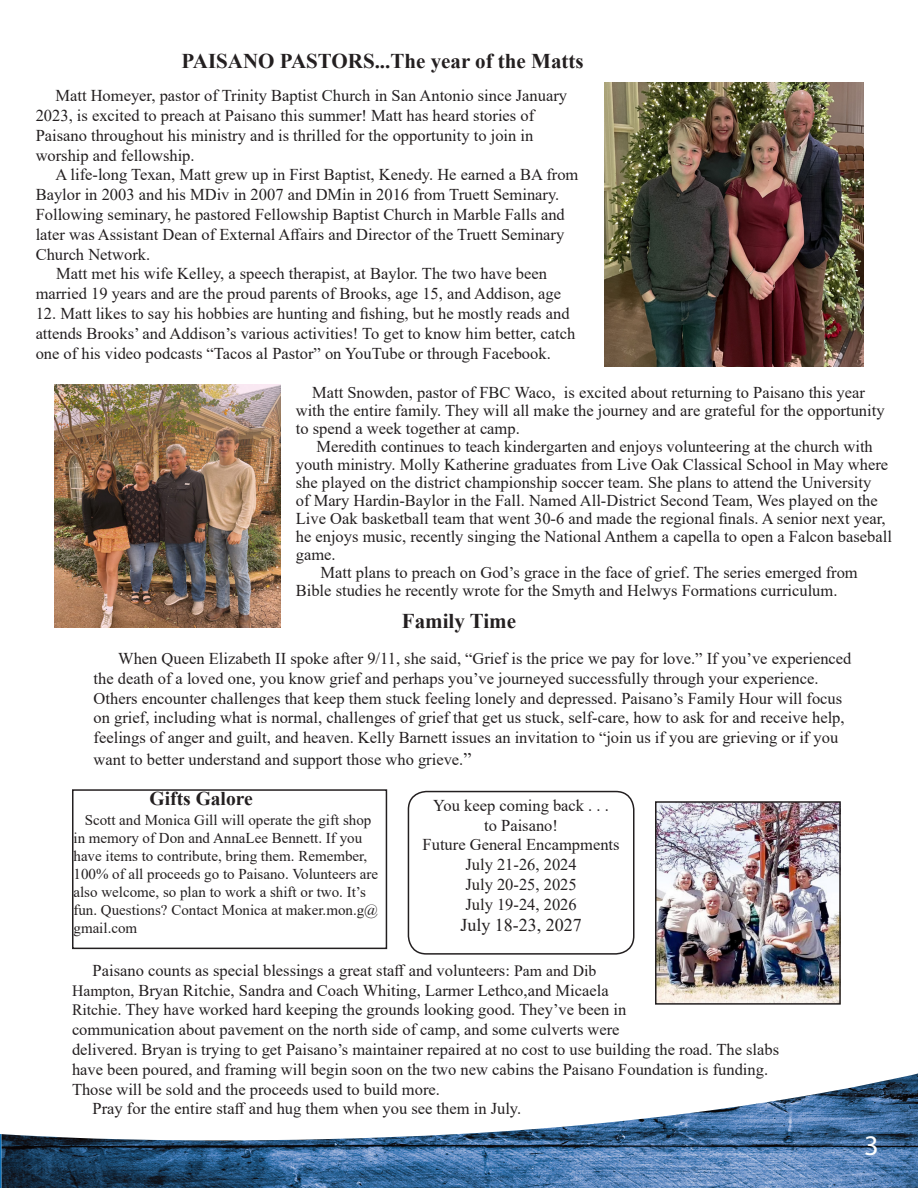
<style>
.page{position:relative;width:918px;height:1188px;background:#fff}
.page>*{position:absolute;margin:0;border:0;box-sizing:border-box;transform-origin:0 0}
.t1{font:28.5px "Myriad Pro";color:#fff}
.t2{font:700 21px "Times New Roman";color:#231f20}
.t3{font:700 19.5px "Times New Roman";color:#231f20}
.t4{font:18px "Times New Roman";color:#231f20}
.t5{font:16.5px/18px "Times New Roman";color:#231f20}
.t6{font:15px/18px "Times New Roman";color:#231f20}
.s1{font-size:18px}
.s2{font-size:15.75px}
</style>
<div class="page">
<img style="left:756px;top:1074px;width:162px;height:114px">
<img style="left:594px;top:1104px;width:163px;height:84px">
<img style="left:2px;top:1124px;width:593px;height:64px">
<img style="left:605px;top:82px;width:259px;height:284px">
<img style="left:54px;top:385px;width:227px;height:243px">
<div style="left:72px;top:789px;width:315px;height:160px;border:2px solid #231f20"></div>
<img style="left:658px;top:804px;width:180px;height:198px">
<div style="left:655px;top:801px;width:186px;height:204px;border:2px solid #231f20"></div>
<div style="left:408px;top:791px;width:226px;height:164px;border:2px solid #231f20;border-radius:18px"></div>
<p class="t2" style="left:182px;top:46px;width:404px">PAISANO PASTORS...The year of the Matts</p>
<p class="t5" style="left:55px;top:86px;width:513px">Matt Homeyer, pastor of Trinity Baptist Church in San Antonio since January</p>
<p class="t5" style="left:36px;top:106px;width:500px">2023, is excited to preach at Paisano this summer! Matt has heard stories of</p>
<p class="t5" style="left:36px;top:126px;width:499px">Paisano throughout his ministry and is thrilled for the opportunity to join in</p>
<p class="t5" style="left:36px;top:146px;width:161px">worship and fellowship.</p>
<p class="t5" style="left:55px;top:165px;width:525px">A life-long Texan, Matt grew up in First Baptist, Kenedy. He earned a BA from</p>
<p class="t5" style="left:36px;top:185px;width:525px">Baylor in 2003 and his MDiv in 2007 and DMin in 2016 from Truett Seminary.</p>
<p class="t5" style="left:36px;top:205px;width:531px">Following seminary, he pastored Fellowship Baptist Church in Marble Falls and</p>
<p class="t5" style="left:36px;top:225px;width:530px">later was Assistant Dean of External Affairs and Director of the Truett Seminary</p>
<p class="t5" style="left:36px;top:245px;width:116px">Church Network.</p>
<p class="t5" style="left:56px;top:264px;width:492px">Matt met his wife Kelley, a speech therapist, at Baylor. The two have been</p>
<p class="t5" style="left:36px;top:284px;width:527px">married 19 years and are the proud parents of Brooks, age 15, and Addison, age</p>
<p class="t5" style="left:36px;top:303px;width:541px;line-height:19.8px">12. Matt likes to say his hobbies are hunting and fishing, but he mostly reads and attends Brooks’ and Addison’s various activities! To get to know him better, catch one of his video podcasts “Tacos al Pastor” on YouTube or through Facebook.</p>
<p class="t5" style="left:296px;top:383px;width:590px;text-indent:16px">Matt Snowden, pastor of FBC Waco, is excited about returning to Paisano this year with the entire family. They will all make the journey and are grateful for the opportunity to spend a week together at camp.</p>
<p class="t5" style="left:296px;top:437px;width:598px;text-indent:21px">Meredith continues to teach kindergarten and enjoys volunteering at the church with youth ministry. Molly Katherine graduates from Live Oak Classical School in May where she played on the district championship soccer team. She plans to attend the University<br>of Mary Hardin-Baylor in the Fall. Named All-District Second Team, Wes played on the Live Oak basketball team that went 30-6 and made the regional finals. A senior next year, he enjoys music, recently singing the National Anthem a capella to open a Falcon baseball game.</p>
<p class="t5" style="left:296px;top:563px;width:564px;text-indent:25px">Matt plans to preach on God’s grace in the face of grief. The series emerged from<br>Bible studies he recently wrote for the Smyth and Helwys Formations curriculum.</p>
<p class="t2" style="left:402px;top:606px;width:116px">Family Time</p>
<p class="t5" style="left:94px;top:648px;width:759px;line-height:19.8px;text-indent:25px">When Queen Elizabeth II spoke after 9/11, she said, “Grief is the price we pay for love.” If you’ve experienced the death of a loved one, you know grief and perhaps you’ve journeyed successfully through your experience.<br>Others encounter challenges that keep them stuck feeling lonely and depressed. Paisano’s Family Hour will focus on grief, including what is normal, challenges of grief that get us stuck, self-care, how to ask for and receive help, feelings of anger and guilt, and heaven. Kelly Barnett issues an invitation to “join us if you are grieving or if you</p>
<p class="t5" style="left:94px;top:750px;width:379px">want to better understand and support those who grieve.<span class="s1">”</span></p>
<p class="t3" style="left:150px;top:784px;width:105px">Gifts Galore</p>
<p class="t6" style="left:74px;top:810px;width:306px;text-indent:11px">Scott and Monica Gill will operate the gift shop in memory of Don and AnnaLee Bennett. If you have items to contribute, bring them. Remember, 100% of all proceeds go to Paisano. Volunteers are also welcome, so plan to work a shift or two. It’s fun. Questions? Contact Monica at maker.mon.g@ gmail.com</p>
<p class="t5" style="left:433px;top:796px;width:177px">You keep coming back . . .</p>
<p class="t5" style="left:484px;top:815px;width:75px">to Paisano!</p>
<p class="t5" style="left:423px;top:835px;width:199px">Future General Encampments</p>
<p class="t5" style="left:465px;top:855px;width:113px">July 21-26, 2024</p>
<p class="t5" style="left:465px;top:875px;width:113px">July 20-25, 2025</p>
<p class="t5" style="left:465px;top:895px;width:113px">July 19-24, 2026</p>
<p class="t4" style="left:460px;top:913px;width:123px">July 18-23, 2027</p>
<p class="t5" style="left:93px;top:961px;width:505px">Paisano counts as special blessings a great staff and volunteers: <span class="s2">Pam and Dib</span></p>
<p class="t5" style="left:72px;top:981px;width:538px"><span class="s2">Hampton,</span> Bryan Ritchie, Sandra and Coach Whiting, Larmer Lethco,and Micaela</p>
<p class="t5" style="left:72px;top:1000px;width:556px"><span class="s2">Ritchie</span>. They have worked hard keeping the grounds looking good. They’ve been in</p>
<p class="t5" style="left:72px;top:1020px;width:549px">communication about pavement on the north side of camp, and some culverts were</p>
<p class="t5" style="left:72px;top:1040px;width:709px">delivered. Bryan is trying to get Paisano’s maintainer repaired at no cost to use building the road. The slabs</p>
<p class="t5" style="left:72px;top:1060px;width:698px">have been poured, and framing will begin soon on the two new cabins the Paisano Foundation is funding.</p>
<p class="t5" style="left:72px;top:1080px;width:369px">Those will be sold and the proceeds used to build more.</p>
<p class="t5" style="left:93px;top:1099px;width:430px">Pray for the entire staff and hug them when you see them in July.</p>
<p class="t1" style="left:864px;top:1128px;width:16px">3</p>
</div>
